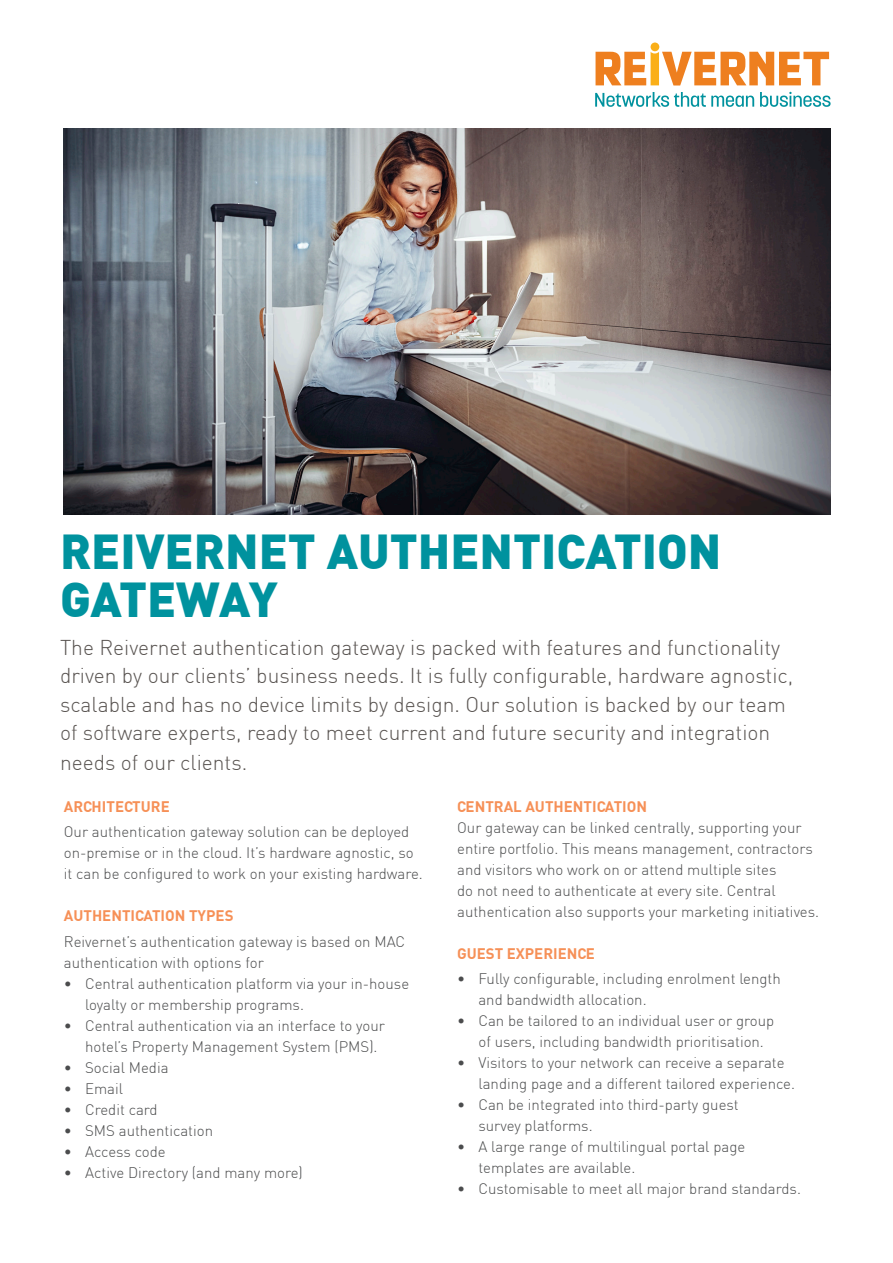
<style>
.page{position:relative;width:893px;height:1263px;background:#fff}
.page>*{position:absolute;margin:0;border:0;box-sizing:border-box;transform-origin:0 0}
.t1{font:900 48px/48px "DIN";color:#00929e}
.t2{font:300 21px/28.8px "DIN";color:#595451}
.t3{font:300 15px/21px "DIN";color:#4b4c4d}
.Subheads{font:700 15px "DIN";color:#f69057}
</style>
<div class="page">
<div style="left:651px;top:43px;width:8px;height:8px;background:#faaf18;border-radius:50%"></div>
<svg style="left:595px;top:52px;width:234px;height:34px"></svg>
<svg style="left:595px;top:92px;width:236px;height:15px"></svg>
<img style="left:64px;top:128px;width:767px;height:386px">
<p class="t1" style="left:60px;top:525px;width:663px">REIVERNET AUTHENTICATION<br>GATEWAY</p>
<p class="t2" style="left:60px;top:633px;width:735px">The Reivernet authentication gateway is packed with features and functionality driven by our clients’ business needs. It is fully configurable, hardware agnostic, scalable and has no device limits by design. Our solution is backed by our team of software experts, ready to meet current and future security and integration needs of our clients.</p>
<p class="Subheads" style="left:64px;top:797px;width:107px">ARCHITECTURE</p>
<p class="t3" style="left:64px;top:821px;width:361px">Our authentication gateway solution can be deployed on-premise or in the cloud. It’s hardware agnostic, so it can be configured to work on your existing hardware.</p>
<p class="Subheads" style="left:64px;top:906px;width:171px">AUTHENTICATION TYPES</p>
<p class="t3" style="left:64px;top:931px;width:343px">Reivernet’s authentication gateway is based on MAC authentication with options for</p>
<p class="t3" style="left:85px;top:973px;width:326px;text-indent:-21px">• Central authentication platform via your in-house loyalty or membership programs.</p>
<p class="t3" style="left:85px;top:1015px;width:301px;text-indent:-21px">• Central authentication via an interface to your hotel’s Property Management System (PMS).</p>
<p class="t3" style="left:64px;top:1057px;width:106px">• Social Media</p>
<p class="t3" style="left:64px;top:1078px;width:61px">• Email</p>
<p class="t3" style="left:64px;top:1099px;width:95px">• Credit card</p>
<p class="t3" style="left:64px;top:1120px;width:151px">• SMS authentication</p>
<p class="t3" style="left:64px;top:1141px;width:103px">• Access code</p>
<p class="t3" style="left:64px;top:1162px;width:241px">• Active Directory (and many more)</p>
<p class="Subheads" style="left:457px;top:797px;width:191px">CENTRAL AUTHENTICATION</p>
<p class="t3" style="left:457px;top:817px;width:357px">Our gateway can be linked centrally, supporting your entire portfolio. This means management, contractors and visitors who work on or attend multiple sites</p>
<p class="t3" style="left:457px;top:880px;width:363px">do not need to authenticate at every site. Central authentication also supports your marketing initiatives.</p>
<p class="Subheads" style="left:457px;top:944px;width:139px">GUEST EXPERIENCE</p>
<p class="t3" style="left:478px;top:968px;width:304px;text-indent:-21px">• Fully configurable, including enrolment length and bandwidth allocation.</p>
<p class="t3" style="left:478px;top:1010px;width:297px;text-indent:-21px">• Can be tailored to an individual user or group of users, including bandwidth prioritisation.</p>
<p class="t3" style="left:478px;top:1052px;width:318px;text-indent:-21px">• Visitors to your network can receive a separate landing page and a different tailored experience.</p>
<p class="t3" style="left:478px;top:1094px;width:262px;text-indent:-21px">• Can be integrated into third-party guest survey platforms.</p>
<p class="t3" style="left:478px;top:1136px;width:268px;text-indent:-21px">• A large range of multilingual portal page templates are available.</p>
<p class="t3" style="left:457px;top:1178px;width:345px">• Customisable to meet all major brand standards.</p>
</div>
